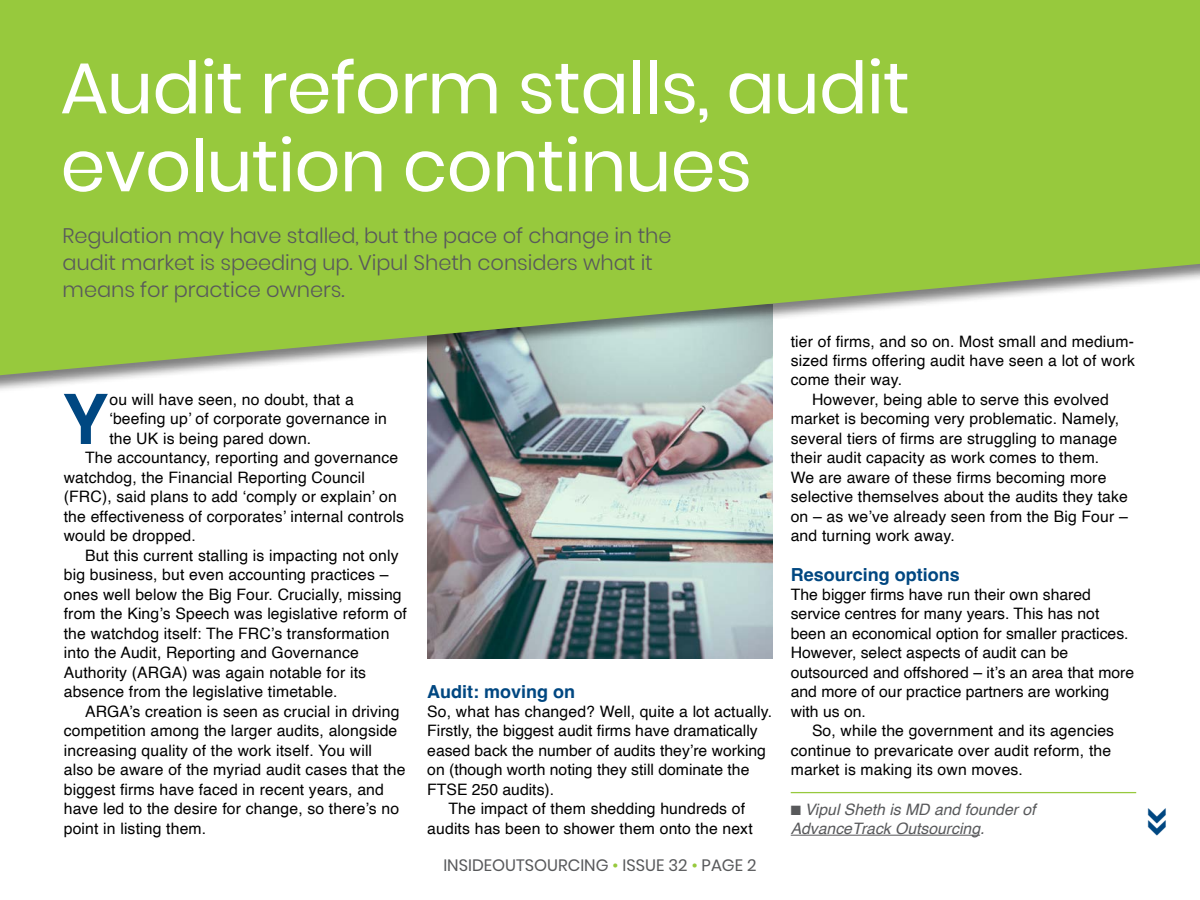
<style>
.page{position:relative;width:1200px;height:900px;background:#fff}
.page>*{position:absolute;margin:0;border:0;box-sizing:border-box;transform-origin:0 0}
.t1{font:72px/78px "Poppins";letter-spacing:-.01em;color:#fff}
.t2{font:600 70.95px "Poppins";color:#004781}
.t3{font:600 39px "Poppins";color:#004781}
.t4{font:300 21px/27px "Poppins";letter-spacing:-.005em;color:#58595b}
.t5{font:700 18px "Helvetica";color:#004781}
.t6{font:16.5px "Poppins";color:#58595b}
.t7{font:15.75px/19.5px "Helvetica";letter-spacing:.01em;color:#000}
.t8{font:italic 15.75px/19.5px "Helvetica";color:#58595b}
.s1{color:#97c93d}
</style>
<div class="page">
<img style="left:427px;top:395px;width:346px;height:263px">
<div style="left:0;top:0;width:1200px;height:395px;background:#000;opacity:.5"></div>
<svg style="left:0;top:0;width:1200px;height:375px;background:#a0cb54"></svg>
<hr style="left:791px;top:792px;width:345px;height:1px;background:#97c93d">
<hr style="left:791px;top:835px;width:189px;height:1px;background:#58595b">
<h1 class="t1" style="left:61px;top:49px;width:851px">Audit reform stalls, audit evolution continues</h1>
<h3 class="t4" style="left:63px;top:222px;width:610px">Regulation may have stalled, but the pace of change in the audit market is speeding up. Vipul Sheth considers what it means for practice owners.</h3>
<h2 class="t2" style="left:63px;top:378px;width:47px">Y</h2>
<p class="t7" style="left:109px;top:390px;width:246px">ou will have seen, no doubt, that a</p>
<p class="t7" style="left:109px;top:410px;width:279px">‘beefing up’ of corporate governance in</p>
<p class="t7" style="left:109px;top:429px;width:203px">the UK is being pared down.</p>
<p class="t7" style="left:85px;top:449px;width:315px">The accountancy, reporting and governance</p>
<p class="t7" style="left:64px;top:468px;width:303px">watchdog, the Financial Reporting Council</p>
<p class="t7" style="left:64px;top:488px;width:335px">(FRC), said plans to add ‘comply or explain’ on</p>
<p class="t7" style="left:64px;top:507px;width:342px">the effectiveness of corporates’ internal controls</p>
<p class="t7" style="left:64px;top:527px;width:134px">would be dropped.</p>
<p class="t7" style="left:85px;top:546px;width:315px">But this current stalling is impacting not only</p>
<p class="t7" style="left:64px;top:566px;width:326px">big business, but even accounting practices –</p>
<p class="t7" style="left:64px;top:585px;width:339px">ones well below the Big Four. Crucially, missing</p>
<p class="t7" style="left:64px;top:605px;width:345px">from the King’s Speech was legislative reform of</p>
<p class="t7" style="left:64px;top:624px;width:327px">the watchdog itself: The FRC’s transformation</p>
<p class="t7" style="left:64px;top:644px;width:297px">into the Audit, Reporting and Governance</p>
<p class="t7" style="left:64px;top:663px;width:304px">Authority (ARGA) was again notable for its</p>
<p class="t7" style="left:64px;top:683px;width:275px">absence from the legislative timetable.</p>
<p class="t7" style="left:85px;top:702px;width:316px">ARGA’s creation is seen as crucial in driving</p>
<p class="t7" style="left:64px;top:722px;width:335px">competition among the larger audits, alongside</p>
<p class="t7" style="left:64px;top:741px;width:310px">increasing quality of the work itself. You will</p>
<p class="t7" style="left:64px;top:761px;width:343px">also be aware of the myriad audit cases that the</p>
<p class="t7" style="left:64px;top:780px;width:322px">biggest firms have faced in recent years, and</p>
<p class="t7" style="left:64px;top:800px;width:337px">have led to the desire for change, so there’s no</p>
<p class="t7" style="left:64px;top:819px;width:144px">point in listing them.</p>
<p class="t5" style="left:427px;top:680px;width:149px">Audit: moving on</p>
<p class="t7" style="left:427px;top:702px;width:346px">So, what has changed? Well, quite a lot actually.</p>
<p class="t7" style="left:427px;top:722px;width:332px">Firstly, the biggest audit firms have dramatically</p>
<p class="t7" style="left:427px;top:741px;width:340px">eased back the number of audits they’re working</p>
<p class="t7" style="left:427px;top:761px;width:324px">on (though worth noting they still dominate the</p>
<p class="t7" style="left:427px;top:780px;width:128px">FTSE 250 audits).</p>
<p class="t7" style="left:449px;top:800px;width:298px">The impact of them shedding hundreds of</p>
<p class="t7" style="left:427px;top:819px;width:327px">audits has been to shower them onto the next</p>
<p class="t6" style="left:443px;top:855px;width:315px">INSIDEOUTSOURCING <span class="s1">•</span> ISSUE 32 <span class="s1">•</span> PAGE 2</p>
<p class="t7" style="left:791px;top:332px;width:345px">tier of firms, and so on. Most small and medium-</p>
<p class="t7" style="left:791px;top:351px;width:346px">sized firms offering audit have seen a lot of work</p>
<p class="t7" style="left:791px;top:371px;width:113px">come their way.</p>
<p class="t7" style="left:812px;top:390px;width:298px">However, being able to serve this evolved</p>
<p class="t7" style="left:791px;top:410px;width:330px">market is becoming very problematic. Namely,</p>
<p class="t7" style="left:791px;top:429px;width:328px">several tiers of firms are struggling to manage</p>
<p class="t7" style="left:791px;top:449px;width:310px">their audit capacity as work comes to them.</p>
<p class="t7" style="left:791px;top:468px;width:317px">We are aware of these firms becoming more</p>
<p class="t7" style="left:791px;top:488px;width:339px">selective themselves about the audits they take</p>
<p class="t7" style="left:791px;top:507px;width:339px">on – as we’ve already seen from the Big Four –</p>
<p class="t7" style="left:791px;top:527px;width:166px">and turning work away.</p>
<p class="t5" style="left:791px;top:563px;width:171px">Resourcing options</p>
<p class="t7" style="left:791px;top:585px;width:345px">The bigger firms have run their own shared service centres for many years. This has not been an economical option for smaller practices.<br>However, select aspects of audit can be outsourced and offshored – it’s an area that more and more of our practice partners are working with us on.</p>
<p class="t7" style="left:791px;top:722px;width:325px;text-indent:21px">So, while the government and its agencies continue to prevaricate over audit reform, the market is making its own moves.</p>
<p class="t8" style="left:791px;top:800px;width:246px">■ Vipul Sheth is MD and founder of<br>AdvanceTrack Outsourcing.</p>
<h3 class="t3" style="left:1180px;top:807px;width:31px;rotate:90deg">&gt;&gt;</h3>
</div>
